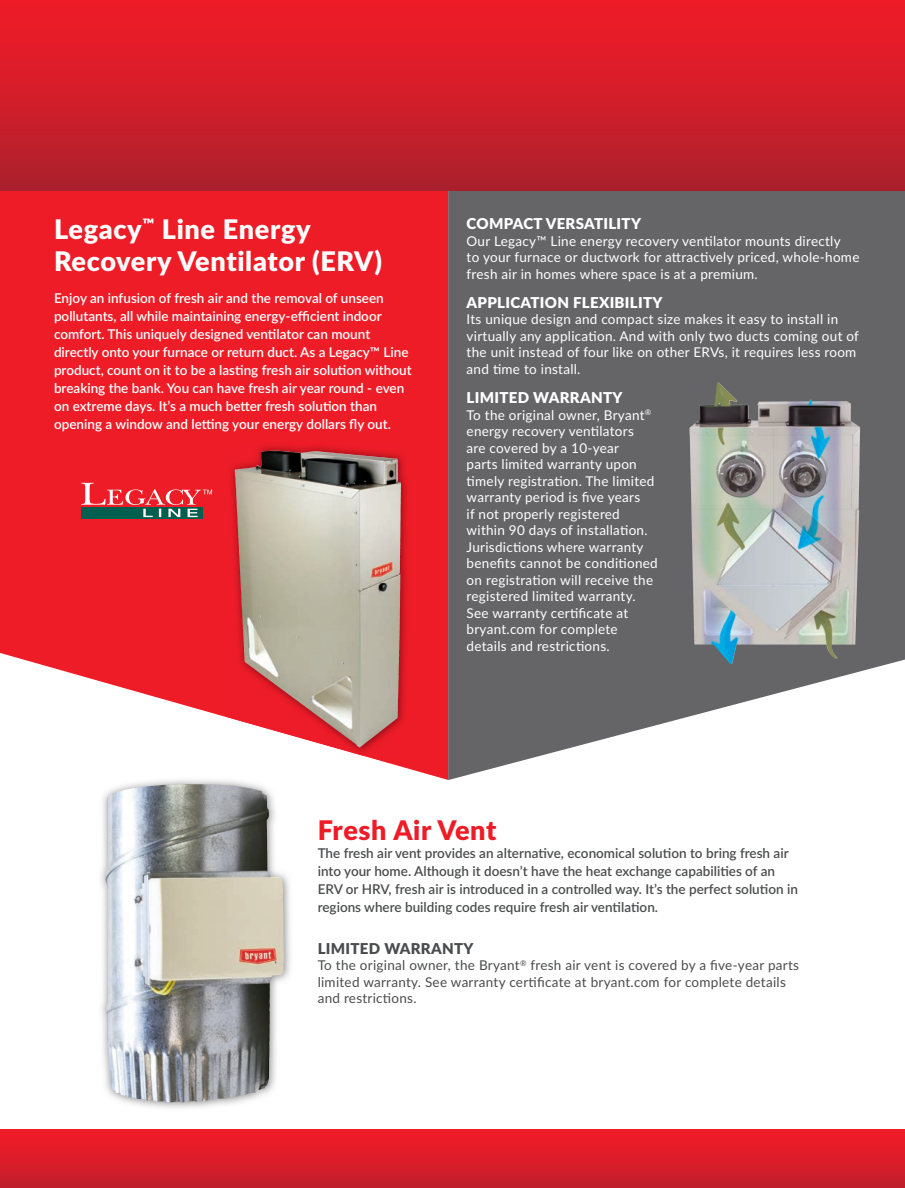
<style>
.page{position:relative;width:905px;height:1188px;background:#fff}
.page>*{position:absolute;margin:0;border:0;box-sizing:border-box;transform-origin:0 0}
.t1{font:900 27px/32.4px "Lato";letter-spacing:.025em;color:#fff}
.t2{font:900 27px "Lato";letter-spacing:.025em;color:#ee1c27}
.t3{font:900 15px "Lato";letter-spacing:.02em;color:#fff}
.t4{font:900 15px "Lato";letter-spacing:.02em;color:#4b4c4d}
.t5{font:13.5px/16.5px "Lato";letter-spacing:.02em;color:#fff}
.t6{font:600 13.5px/18px "Lato";color:#fff}
.t7{font:600 13.5px/18px "Lato";color:#4b4c4d}
.t8{font:13.5px/16.5px "Lato";letter-spacing:.02em;color:#4b4c4d}
</style>
<div class="page">
<svg style="left:0;top:191px;width:448px;height:589px;background:#f03842"></svg>
<svg style="left:448px;top:191px;width:456px;height:589px;background:#7e7f81"></svg>
<div style="left:0;top:1130px;width:904px;height:58px;background:linear-gradient(to bottom,#f51b27,#c21f2b)"></div>
<div style="left:0;top:0;width:904px;height:191px;background:linear-gradient(to bottom,#f41b27,#ad202c)"></div>
<img style="left:228px;top:444px;width:182px;height:312px">
<img style="left:235px;top:451px;width:39px;height:184px">
<img style="left:689px;top:383px;width:28px;height:214px">
<svg style="left:81px;top:517px;width:121px;height:2px"></svg>
<svg style="left:81px;top:483px;width:131px;height:34px;background:#b74e51"></svg>
<img style="left:98px;top:777px;width:194px;height:331px">
<img style="left:105px;top:784px;width:80px;height:226px">
<h1 class="t1" style="left:54px;top:212px;width:329px">Legacy<sup>™</sup> Line Energy<br>Recovery Ventilator (ERV)</h1>
<p class="t6" style="left:54px;top:288px;width:359px">Enjoy an infusion of fresh air and the removal of unseen pollutants, all while maintaining energy-efficient indoor comfort. This uniquely designed ventilator can mount directly onto your furnace or return duct. As a Legacy™ Line product, count on it to be a lasting fresh air solution without breaking the bank. You can have fresh air year round - even on extreme days. It’s a much better fresh solution than opening a window and letting your energy dollars fly out.</p>
<p class="t3" style="left:466px;top:212px;width:176px">COMPACT VERSATILITY</p>
<p class="t5" style="left:466px;top:232px;width:394px">Our Legacy™ Line energy recovery ventilator mounts directly<br>to your furnace or ductwork for attractively priced, whole-home fresh air in homes where space is at a premium.</p>
<p class="t3" style="left:466px;top:291px;width:197px">APPLICATION FLEXIBILITY</p>
<p class="t5" style="left:466px;top:311px;width:394px">Its unique design and compact size makes it easy to install in virtually any application. And with only two ducts coming out of the unit instead of four like on other ERVs, it requires less room and time to install.</p>
<p class="t3" style="left:466px;top:386px;width:157px">LIMITED WARRANTY</p>
<p class="t5" style="left:466px;top:406px;width:193px">To the original owner, Bryant<sup>® </sup>energy recovery ventilators<br>are covered by a 10-year<br>parts limited warranty upon timely registration. The limited warranty period is five years<br>if not properly registered within 90 days of installation.<br>Jurisdictions where warranty benefits cannot be conditioned on registration will receive the registered limited warranty.<br>See warranty certificate at bryant.com for complete details and restrictions.</p>
<h1 class="t2" style="left:318px;top:810px;width:180px">Fresh Air Vent</h1>
<p class="t7" style="left:318px;top:843px;width:482px">The fresh air vent provides an alternative, economical solution to bring fresh air into your home. Although it doesn’t have the heat exchange capabilities of an ERV or HRV, fresh air is introduced in a controlled way. It’s the perfect solution in regions where building codes require fresh air ventilation.</p>
<p class="t4" style="left:318px;top:937px;width:157px">LIMITED WARRANTY</p>
<p class="t8" style="left:318px;top:956px;width:483px">To the original owner, the Bryant<sup>®</sup> fresh air vent is covered by a five-year parts limited warranty. See warranty certificate at bryant.com for complete details and restrictions.</p>
</div>
